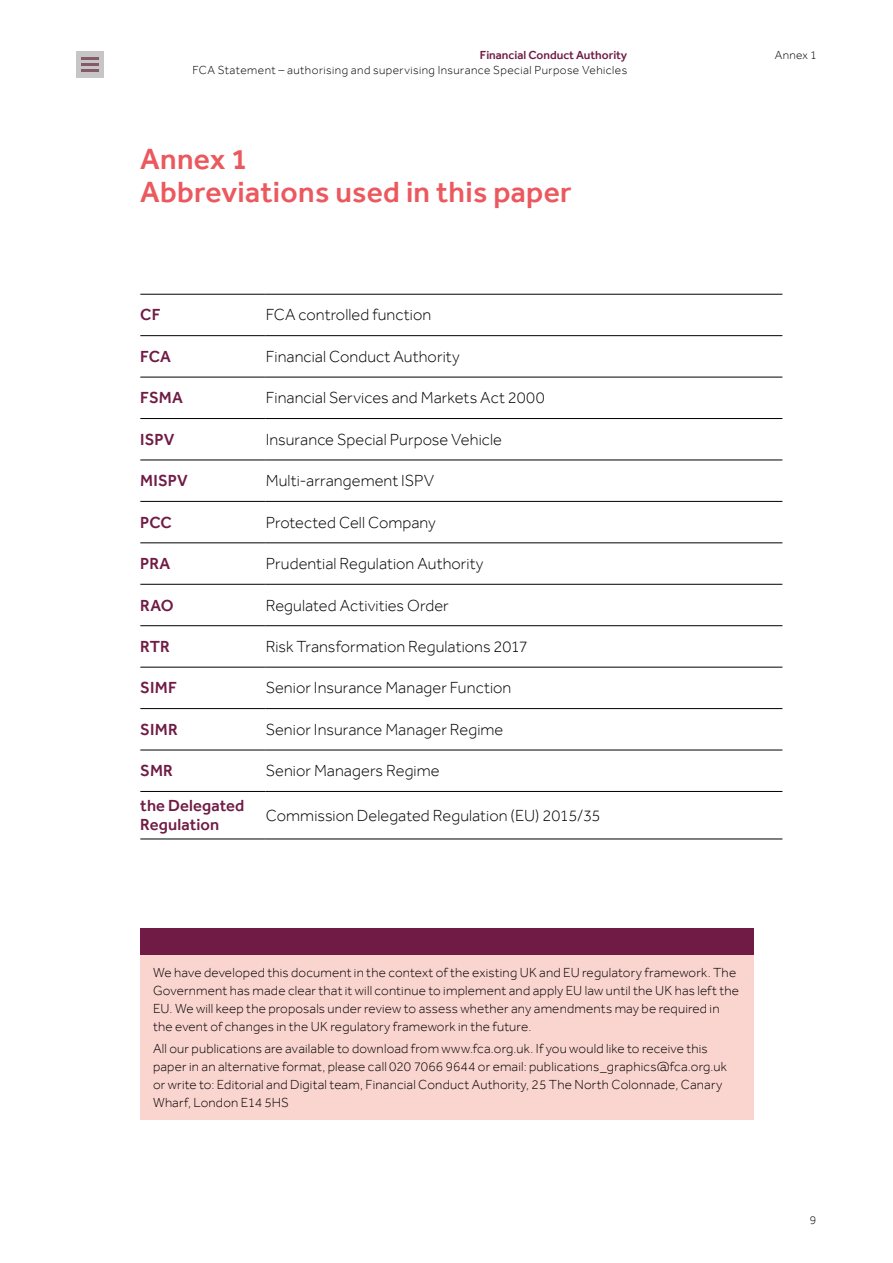
<style>
.page{position:relative;width:893px;height:1263px;background:#fff}
.page>*{position:absolute;margin:0;border:0;box-sizing:border-box;transform-origin:0 0}
.t1{font:500 30px/33px "Effra";letter-spacing:.01em;color:#eb595e}
.t2{font:300 16.5px "Effra";letter-spacing:.005em;color:#000}
.t3{font:500 16.5px/19.5px "Effra";letter-spacing:.005em;color:#701b45}
.t4{font:300 13.5px/18px "Effra";letter-spacing:.015em;color:#000}
.t5{font:300 12px "Effra";letter-spacing:.035em;color:#000}
.t6{font:500 12px "Effra";color:#701b45}
</style>
<div class="page">
<hr style="left:140px;top:294px;width:126px;height:1px;background:#000">
<hr style="left:266px;top:294px;width:516px;height:1px;background:#000">
<hr style="left:140px;top:335px;width:126px;height:1px;background:#000">
<hr style="left:266px;top:335px;width:516px;height:1px;background:#000">
<hr style="left:140px;top:377px;width:126px;height:1px;background:#000">
<hr style="left:266px;top:377px;width:516px;height:1px;background:#000">
<hr style="left:140px;top:418px;width:126px;height:1px;background:#000">
<hr style="left:266px;top:418px;width:516px;height:1px;background:#000">
<hr style="left:140px;top:460px;width:126px;height:1px;background:#000">
<hr style="left:266px;top:460px;width:516px;height:1px;background:#000">
<hr style="left:140px;top:501px;width:126px;height:1px;background:#000">
<hr style="left:266px;top:501px;width:516px;height:1px;background:#000">
<hr style="left:140px;top:543px;width:126px;height:1px;background:#000">
<hr style="left:266px;top:543px;width:516px;height:1px;background:#000">
<hr style="left:140px;top:584px;width:126px;height:1px;background:#000">
<hr style="left:266px;top:584px;width:516px;height:1px;background:#000">
<hr style="left:140px;top:625px;width:126px;height:1px;background:#000">
<hr style="left:266px;top:625px;width:516px;height:1px;background:#000">
<hr style="left:140px;top:667px;width:126px;height:1px;background:#000">
<hr style="left:266px;top:667px;width:516px;height:1px;background:#000">
<hr style="left:140px;top:708px;width:126px;height:1px;background:#000">
<hr style="left:266px;top:708px;width:516px;height:1px;background:#000">
<hr style="left:140px;top:750px;width:126px;height:1px;background:#000">
<hr style="left:266px;top:750px;width:516px;height:1px;background:#000">
<hr style="left:140px;top:791px;width:126px;height:1px;background:#000">
<hr style="left:266px;top:791px;width:516px;height:1px;background:#000">
<hr style="left:140px;top:839px;width:126px;height:1px;background:#000">
<hr style="left:266px;top:839px;width:516px;height:1px;background:#000">
<div style="left:140px;top:928px;width:613px;height:27px;background:#701b45"></div>
<div style="left:140px;top:955px;width:613px;height:165px;background:#fad5cf"></div>
<div style="left:77px;top:51px;width:27px;height:27px;background:#c6c6c6"></div>
<hr style="left:82px;top:63px;width:17px;height:3px;background:#86596a">
<hr style="left:82px;top:69px;width:17px;height:3px;background:#86596a">
<svg style="left:82px;top:57px;width:17px;height:2px"></svg>
<p class="t6" style="left:480px;top:48px;width:149px">Financial Conduct Authority</p>
<p class="t5" style="left:193px;top:63px;width:436px">FCA Statement – authorising and supervising Insurance Special Purpose Vehicles</p>
<h1 class="t1" style="left:140px;top:142px;width:433px">Annex 1<br>Abbreviations used in this paper</h1>
<p class="t3" style="left:140px;top:305px;width:22px">CF</p>
<p class="t2" style="left:266px;top:305px;width:167px">FCA controlled function</p>
<p class="t3" style="left:140px;top:346px;width:32px">FCA</p>
<p class="t2" style="left:266px;top:346px;width:195px">Financial Conduct Authority</p>
<p class="t3" style="left:140px;top:388px;width:44px">FSMA</p>
<p class="t2" style="left:266px;top:388px;width:280px">Financial Services and Markets Act 2000</p>
<p class="t3" style="left:140px;top:429px;width:36px">ISPV</p>
<p class="t2" style="left:266px;top:429px;width:238px">Insurance Special Purpose Vehicle</p>
<p class="t3" style="left:140px;top:471px;width:49px">MISPV</p>
<p class="t2" style="left:266px;top:471px;width:170px">Multi-arrangement ISPV</p>
<p class="t3" style="left:140px;top:512px;width:33px">PCC</p>
<p class="t2" style="left:266px;top:512px;width:172px">Protected Cell Company</p>
<p class="t3" style="left:140px;top:554px;width:32px">PRA</p>
<p class="t2" style="left:266px;top:554px;width:219px">Prudential Regulation Authority</p>
<p class="t3" style="left:140px;top:595px;width:35px">RAO</p>
<p class="t2" style="left:266px;top:595px;width:185px">Regulated Activities Order</p>
<p class="t3" style="left:140px;top:636px;width:31px">RTR</p>
<p class="t2" style="left:266px;top:637px;width:263px">Risk Transformation Regulations 2017</p>
<p class="t3" style="left:140px;top:678px;width:38px">SIMF</p>
<p class="t2" style="left:266px;top:678px;width:247px">Senior Insurance Manager Function</p>
<p class="t3" style="left:140px;top:719px;width:39px">SIMR</p>
<p class="t2" style="left:266px;top:719px;width:239px">Senior Insurance Manager Regime</p>
<p class="t3" style="left:140px;top:761px;width:34px">SMR</p>
<p class="t2" style="left:266px;top:761px;width:175px">Senior Managers Regime</p>
<p class="t3" style="left:140px;top:795px;width:106px">the Delegated<br>Regulation</p>
<p class="t2" style="left:266px;top:805px;width:336px">Commission Delegated Regulation (EU) 2015/35</p>
<p class="t5" style="left:775px;top:48px;width:43px">Annex 1</p>
<p class="t4" style="left:153px;top:963px;width:587px">We have developed this document in the context of the existing UK and EU regulatory framework. The Government has made clear that it will continue to implement and apply EU law until the UK has left the EU. We will keep the proposals under review to assess whether any amendments may be required in the event of changes in the UK regulatory framework in the future.</p>
<p class="t4" style="left:153px;top:1040px;width:575px">All our publications are available to download from www.fca.org.uk. If you would like to receive this paper in an alternative format, please call 020 7066 9644 or email: publications_graphics@fca.org.uk or write to: Editorial and Digital team, Financial Conduct Authority, 25 The North Colonnade, Canary Wharf, London E14 5HS</p>
<p class="t5" style="left:810px;top:1213px;width:8px">9</p>
</div>
